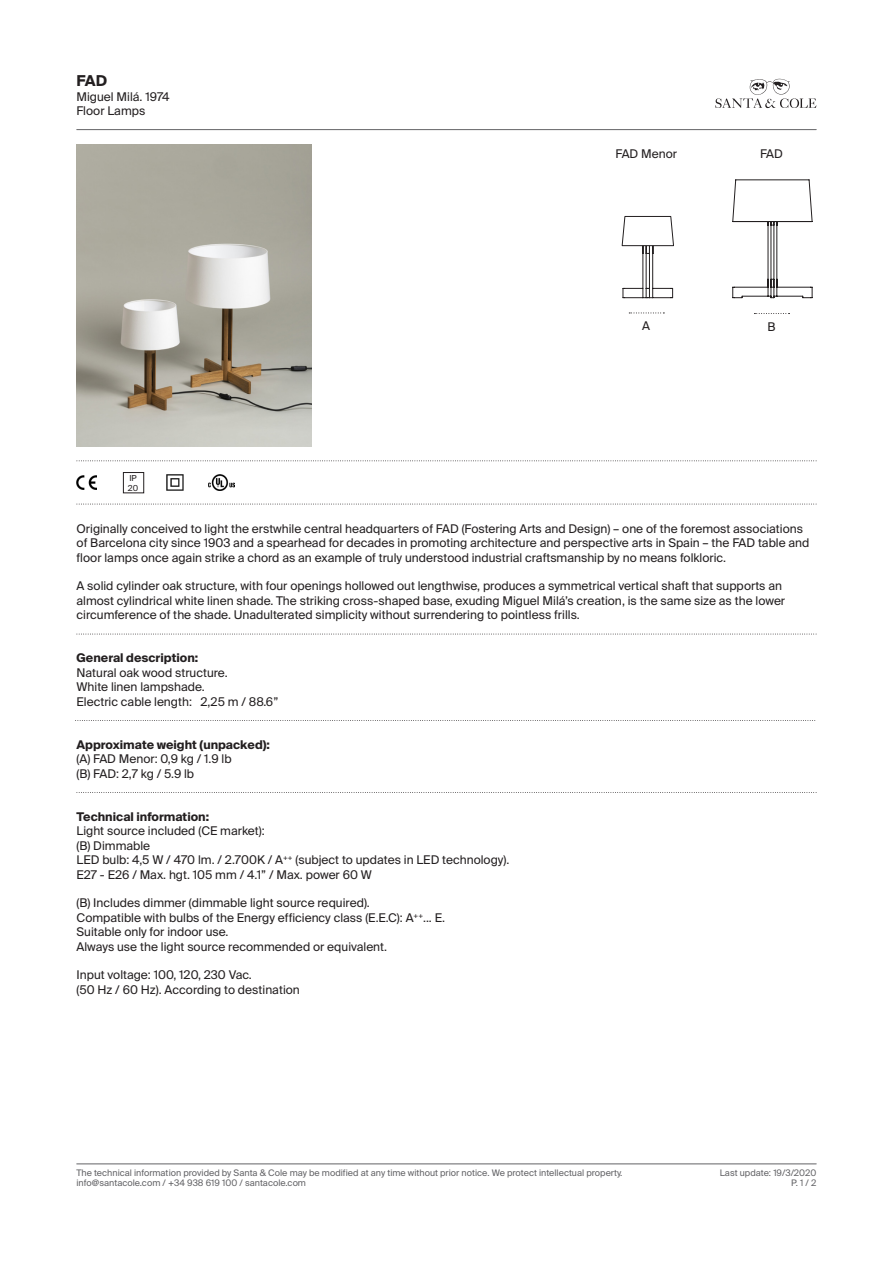
<style>
.page{position:relative;width:893px;height:1263px;background:#fff}
.page>*{position:absolute;margin:0;border:0;box-sizing:border-box;transform-origin:0 0}
.t1{font:700 15px "Suisse Intl";color:#231f20}
.t2{font:12px/14.4px "Suisse Intl";color:#231f20}
.t3{font:700 12px "Suisse Intl";color:#231f20}
.t4{font:9px "Suisse Intl";color:#636366}
.t5{font:8.25px "Suisse Intl";color:#231f20}
.s1{font-weight:700}
</style>
<div class="page">
<svg style="left:715px;top:79px;width:101px;height:29px"></svg>
<hr style="left:77px;top:129px;width:739px;height:1px;background:#636366">
<hr style="left:77px;top:1163px;width:739px;height:1px;background:#636366">
<svg style="left:77px;top:460px;width:740px;height:1px"></svg>
<svg style="left:77px;top:504px;width:740px;height:1px"></svg>
<svg style="left:77px;top:792px;width:740px;height:1px"></svg>
<svg style="left:77px;top:634px;width:740px;height:1px"></svg>
<img style="left:77px;top:475px;width:19px;height:14px">
<img style="left:208px;top:474px;width:27px;height:16px">
<div style="left:123px;top:472px;width:21px;height:21px;border:1px solid #231f20"></div>
<img style="left:167px;top:474px;width:17px;height:17px">
<svg style="left:77px;top:720px;width:739px;height:1px"></svg>
<svg style="left:629px;top:313px;width:35px;height:1px"></svg>
<svg style="left:754px;top:313px;width:35px;height:1px"></svg>
<hr style="left:652px;top:244px;width:1px;height:54px;background:#231f20">
<hr style="left:649px;top:244px;width:1px;height:44px;background:#231f20">
<hr style="left:646px;top:244px;width:1px;height:44px;background:#231f20">
<hr style="left:643px;top:244px;width:1px;height:54px;background:#231f20">
<svg style="left:623px;top:288px;width:50px;height:10px"></svg>
<svg style="left:622px;top:216px;width:52px;height:38px"></svg>
<svg style="left:732px;top:179px;width:80px;height:119px"></svg>
<img style="left:77px;top:144px;width:234px;height:302px">
<p class="t1" style="left:77px;top:72px;width:32px">FAD</p>
<p class="t2" style="left:77px;top:89px;width:95px">Miguel Milá. 1974<br>Floor Lamps</p>
<p class="t5" style="left:129px;top:473px;width:9px">IP</p>
<p class="t5" style="left:128px;top:483px;width:12px">20</p>
<p class="t2" style="left:615px;top:147px;width:63px">FAD Menor</p>
<p class="t2" style="left:760px;top:147px;width:24px">FAD</p>
<p class="t2" style="left:642px;top:319px;width:9px">A</p>
<p class="t2" style="left:767px;top:319px;width:10px">B</p>
<p class="t2" style="left:77px;top:521px;width:734px">Originally conceived to light the erstwhile central headquarters of FAD (Fostering Arts and Design) – one of the foremost associations of Barcelona city since 1903 and a spearhead for decades in promoting architecture and perspective arts in Spain – the FAD table and floor lamps once again strike a chord as an example of truly understood industrial craftsmanship by no means folkloric.</p>
<p class="t2" style="left:77px;top:579px;width:710px">A solid cylinder oak structure, with four openings hollowed out lengthwise, produces a symmetrical vertical shaft that supports an almost cylindrical white linen shade. The striking cross-shaped base, exuding Miguel Milá’s creation, is the same size as the lower circumference of the shade. Unadulterated simplicity without surrendering to pointless frills.</p>
<p class="t2" style="left:77px;top:651px;width:153px"><span class="s1">General description:<br></span>Natural oak wood structure.</p>
<p class="t2" style="left:77px;top:680px;width:130px">White linen lampshade.</p>
<p class="t2" style="left:77px;top:694px;width:203px">Electric cable length: 2,25 m / 88.6”</p>
<p class="t3" style="left:77px;top:738px;width:195px">Approximate weight (unpacked):</p>
<p class="t2" style="left:77px;top:752px;width:156px">(A) FAD Menor: 0,9 kg / 1.9 lb</p>
<p class="t2" style="left:77px;top:766px;width:119px">(B) FAD: 2,7 kg / 5.9 lb</p>
<p class="t2" style="left:77px;top:809px;width:190px"><span class="s1">Technical information:<br></span>Light source included (CE market):</p>
<p class="t2" style="left:77px;top:838px;width:75px">(B) Dimmable</p>
<p class="t2" style="left:77px;top:853px;width:434px">LED bulb: 4,5 W / 470 lm. / 2.700K / A<sup>++</sup> (subject to updates in LED technology).</p>
<p class="t2" style="left:77px;top:867px;width:297px">E27 - E26 / Max. hgt. 105 mm / 4.1” / Max. power 60 W</p>
<p class="t2" style="left:77px;top:896px;width:295px">(B) Includes dimmer (dimmable light source required).</p>
<p class="t2" style="left:77px;top:910px;width:370px">Compatible with bulbs of the Energy efficiency class (E.E.C): A<sup>++</sup>... E.</p>
<p class="t2" style="left:77px;top:925px;width:154px">Suitable only for indoor use.</p>
<p class="t2" style="left:77px;top:939px;width:312px">Always use the light source recommended or equivalent.</p>
<p class="t2" style="left:77px;top:968px;width:225px">Input voltage: 100, 120, 230 Vac.<br>(50 Hz / 60 Hz). According to destination</p>
<p class="t4" style="left:77px;top:1167px;width:547px">The technical information provided by Santa &amp; Cole may be modified at any time without prior notice. We protect intellectual property.</p>
<p class="t4" style="left:720px;top:1167px;width:98px">Last update: 19/3/2020</p>
<p class="t4" style="left:77px;top:1178px;width:231px">info@santacole.com / +34 938 619 100 / santacole.com</p>
<p class="t4" style="left:791px;top:1178px;width:27px">P. 1 / 2</p>
</div>
